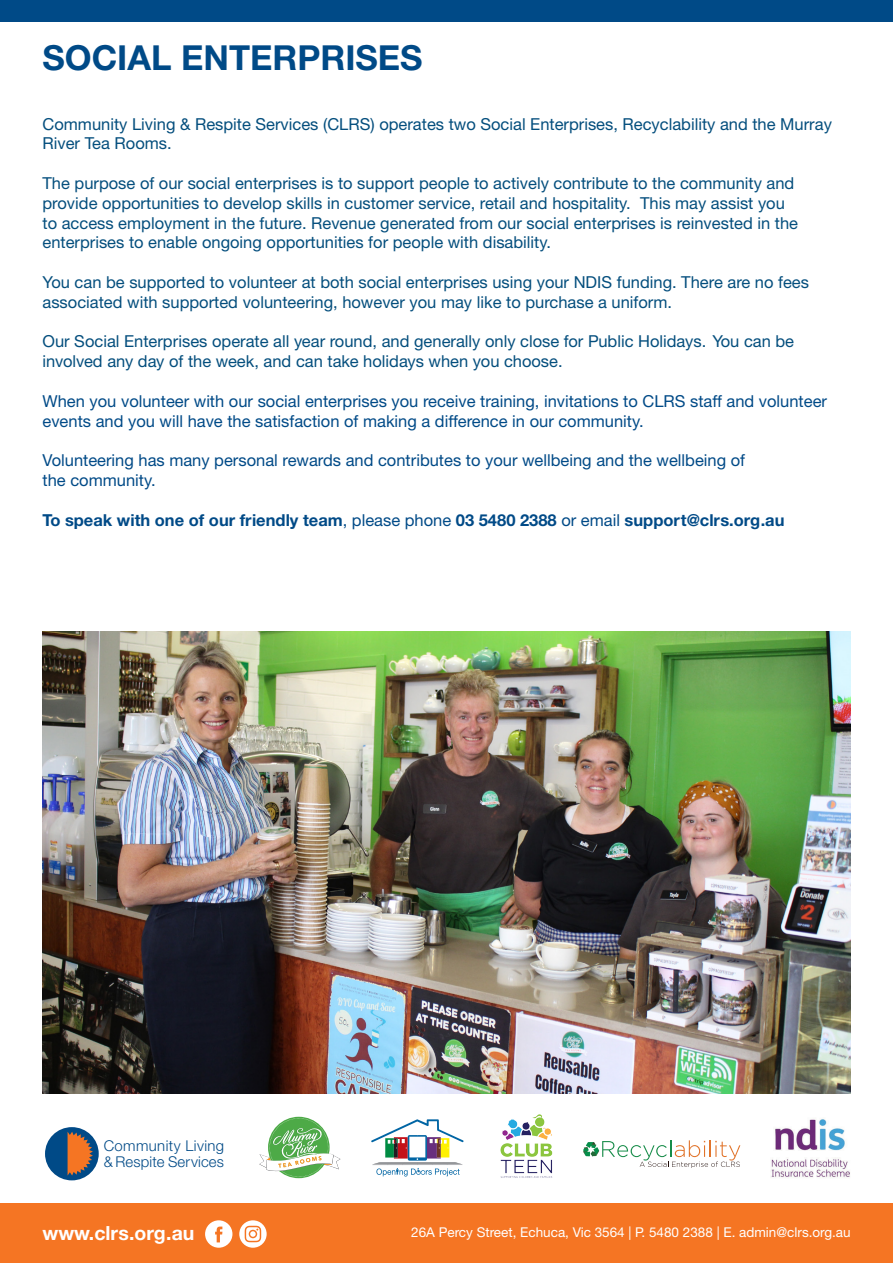
<style>
.page{position:relative;width:893px;height:1263px;background:#fff}
.page>*{position:absolute;margin:0;border:0;box-sizing:border-box;transform-origin:0 0}
.t1{font:700 34.5px "Helvetica Neue";color:#004a87}
.t2{font:700 19.5px "Helvetica Neue CE";color:#fff}
.t3{font:16.5px/19.8px "Helvetica Neue";color:#044e7d}
.t4{font:16.5px/19.8px "Helvetica Neue";color:#004a87}
.t5{font:16.5px/19.8px "Helvetica Neue CE";color:#044e7d}
.t6{font:700 16.5px "Helvetica Neue CE";color:#004a87}
.t7{font:300 14.85px/16px "Helvetica Neue";letter-spacing:.025em;color:#004a87}
.t8{font:13.5px "Helvetica Neue";color:#fff}
.s1{font-family:"Helvetica Neue";font-weight:400}
.s2{font-family:"Helvetica Neue"}
</style>
<div class="page">
<div style="left:0;top:0;width:893px;height:21px;background:#004a87"></div>
<div style="left:0;top:1203px;width:893px;height:60px;background:#f57523"></div>
<svg style="left:259px;top:1118px;width:81px;height:59px"></svg>
<svg style="left:583px;top:1140px;width:157px;height:28px"></svg>
<svg style="left:371px;top:1119px;width:93px;height:57px"></svg>
<div style="left:45px;top:1127px;width:54px;height:53px;background:#004a87;border-radius:50%"></div>
<svg style="left:68px;top:1132px;width:25px;height:43px"></svg>
<img style="left:500px;top:1114px;width:53px;height:64px">
<img style="left:771px;top:1119px;width:79px;height:59px">
<img style="left:43px;top:631px;width:807px;height:462px">
<svg style="left:205px;top:1220px;width:27px;height:28px"></svg>
<svg style="left:239px;top:1220px;width:28px;height:28px"></svg>
<p class="t1" style="left:43px;top:36px;width:382px">SOCIAL ENTERPRISES</p>
<p class="t3" style="left:43px;top:113px;width:791px">Community Living &amp; Respite Services (CLRS) operates two Social Enterprises, Recyclability and the Murray<br>River Tea Rooms.</p>
<p class="t3" style="left:43px;top:173px;width:757px">The purpose of our social enterprises is to support people to actively contribute to the community and provide opportunities to develop skills in customer service, retail and hospitality. This may assist you to access employment in the future. Revenue generated from our social enterprises is reinvested in the enterprises to enable ongoing opportunities for people with disability.</p>
<p class="t3" style="left:43px;top:272px;width:768px">You can be supported to volunteer at both social enterprises using your NDIS funding. There are no fees associated with supported volunteering, however you may like to purchase a uniform.</p>
<p class="t5" style="left:43px;top:332px;width:753px">Our Social Enterprises operate all year round, and generally only close for Public Holidays. You can be involved any day of the week, and can take holidays when you choose.</p>
<p class="t4" style="left:43px;top:391px;width:786px">When you volunteer with our social enterprises you receive training, invitations to CLRS staff and volunteer events and you will have the satisfaction of making a difference in our community.</p>
<p class="t4" style="left:43px;top:450px;width:704px">Volunteering has many personal rewards and contributes to your wellbeing and the wellbeing of</p>
<p class="t4" style="left:43px;top:470px;width:115px">the community.</p>
<p class="t6" style="left:43px;top:509px;width:743px">To speak with one of our friendly team<span class="s1">, please phone</span> <span class="s2">03 5480 2388</span> <span class="s1">or email</span> support@clrs.org.au</p>
<p class="t7" style="left:104px;top:1137px;width:122px">Community Living &amp; Respite Services</p>
<p class="t2" style="left:43px;top:1221px;width:153px">www.clrs.org.au</p>
<p class="t8" style="left:411px;top:1224px;width:441px">26A Percy Street, Echuca, Vic 3564 | P. 5480 2388 | E. admin@clrs.org.au</p>
</div>
